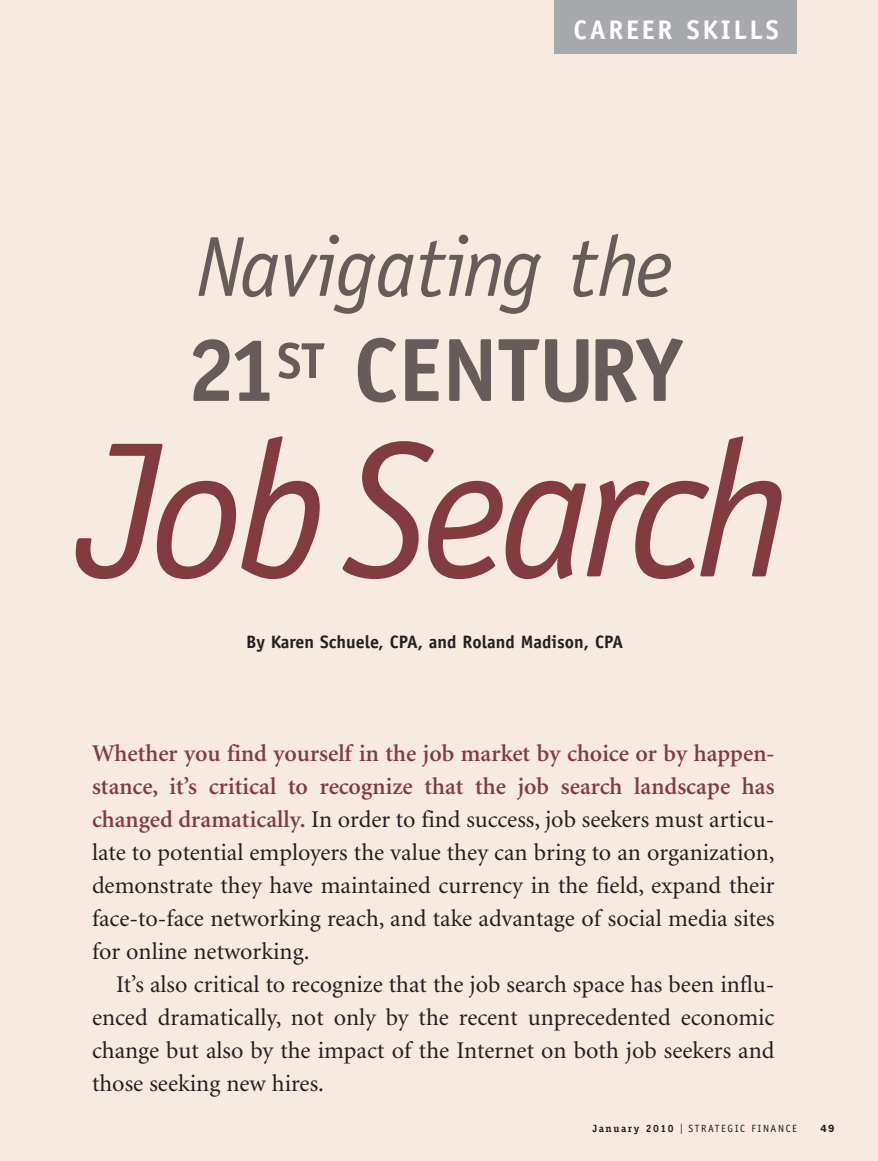
<style>
.page{position:relative;width:878px;height:1161px;background:#f7eae0}
.page>*{position:absolute;margin:0;border:0;box-sizing:border-box;transform-origin:0 0}
.t1{font:italic 193.5px "Officina Sans";letter-spacing:-.05em;color:#823b3f}
.t2{font:700 90px "Officina Sans";color:#675c5a}
.t3{font:italic 85.5px "Officina Sans";color:#675c5a}
.t4{font:700 27px "Officina Sans";letter-spacing:.1em;color:#fff}
.t5{font:24px/33px "Minion";color:#231f20;text-align:justify}
.t6{font:700 18px "Officina Sans";color:#231f20}
.t7{font:10.5px "Officina Sans";letter-spacing:.15em;color:#231f20}
.t8{font:600 10.5px "Franklin Gothic";color:#231f20}
.s1{font-weight:600;color:#823b3f}
.s2{font-family:"Officina Serif";font-weight:700}
.s3{font-family:"Franklin Gothic";font-size:15px}
</style>
<div class="page">
<div style="left:554px;top:0;width:242px;height:54px;background:#a8a9ad"></div>
<p class="t4" style="left:573px;top:20px;width:207px">CAREER SKILLS</p>
<h3 class="t3" style="left:196px;top:235px;width:479px">Navigating the</h3>
<h2 class="t2" style="left:186px;top:336px;width:498px">21<sup>ST</sup> CENTURY</h2>
<h1 class="t1" style="left:78px;top:438px;width:715px">JobSearch</h1>
<p class="t6" style="left:246px;top:635px;width:378px">By Karen Schuele, CPA, and Roland Madison, CPA</p>
<p class="t5" style="left:92px;top:739px;width:684px"><span class="s1">Whether you find yourself in the job market by choice or by happen&shy;stance, it’s critical to recognize that the job search landscape has changed dramatically.</span> In order to find success, job seekers must articu&shy;late to potential employers the value they can bring to an organization, demonstrate they have maintained currency in the field, expand their face-to-face networking reach, and take advantage of social media sites for online networking.</p>
<p class="t5" style="left:92px;top:970px;width:684px;text-indent:24px">It’s also critical to recognize that the job search space has been influ&shy;enced dramatically, not only by the recent unprecedented economic change but also by the impact of the Internet on both job seekers and those seeking new hires.</p>
<p class="t7" style="left:592px;top:1125px;width:206px"><span class="s2">January 2010</span> <span class="s3">I</span> STRATEGIC FINANCE</p>
<p class="t8" style="left:820px;top:1125px;width:16px">49</p>
</div>
